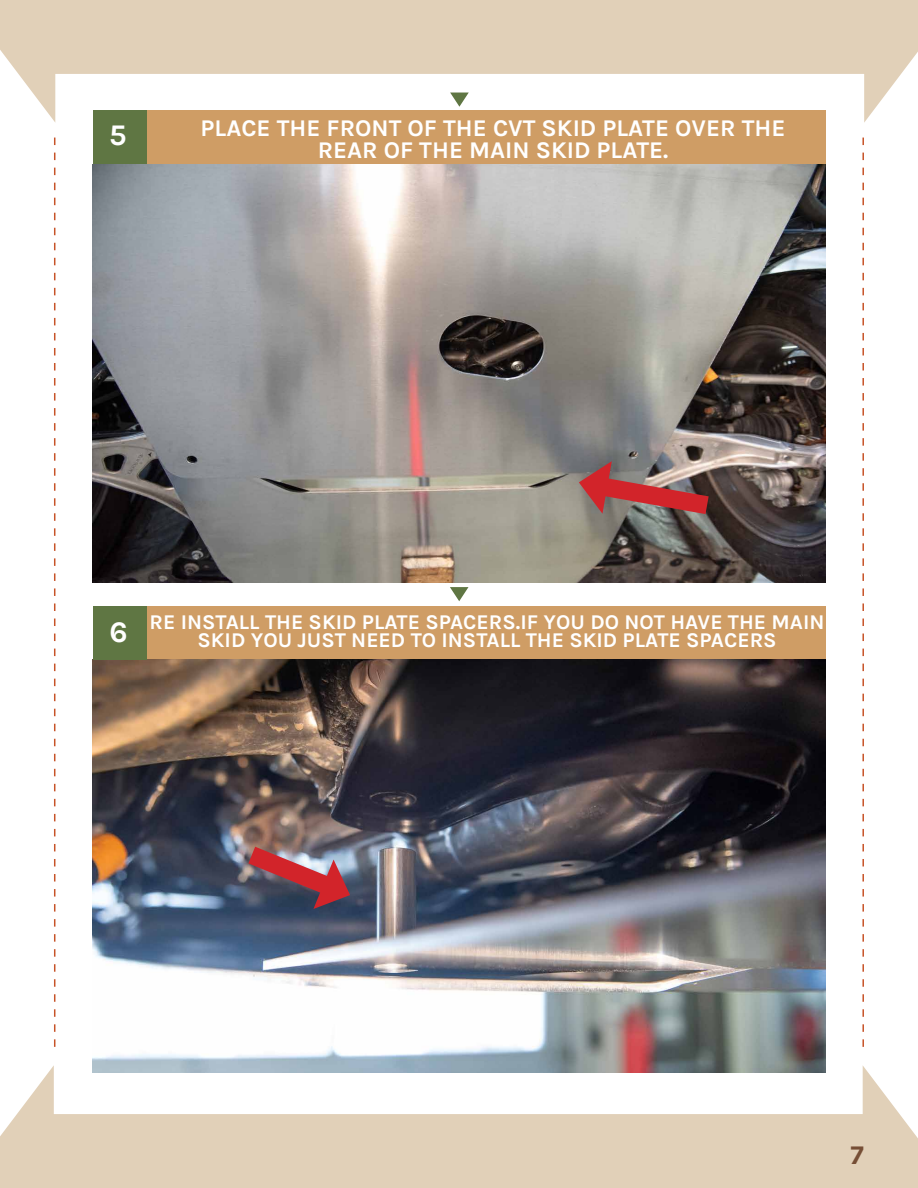
<style>
.page{position:relative;width:918px;height:1188px;background:#fff}
.page>*{position:absolute;margin:0;border:0;box-sizing:border-box;transform-origin:0 0}
.t1{font:700 30px "Karla";color:#fff}
.t2{font:700 27px "Karla";color:#764e35}
.t3{font:700 24px/22.5px "Karla";color:#fff;text-align:center}
.t4{font:700 21px "Karla";color:#fff}
</style>
<div class="page">
<svg style="left:0;top:1065px;width:918px;height:123px;fill:#e1d0b8"></svg>
<svg style="left:54px;top:138px;width:1px;height:909px"></svg>
<svg style="left:862px;top:138px;width:2px;height:909px"></svg>
<svg style="left:0;top:0;width:918px;height:123px;fill:#e1d0b8"></svg>
<img style="left:93px;top:164px;width:733px;height:419px">
<div style="left:94px;top:111px;width:732px;height:53px;background:#cf9d65"></div>
<svg style="left:450px;top:587px;width:19px;height:14px"></svg>
<svg style="left:450px;top:93px;width:19px;height:14px"></svg>
<div style="left:93px;top:606px;width:733px;height:54px;background:#cf9d65"></div>
<img style="left:93px;top:660px;width:733px;height:413px">
<div style="left:93px;top:111px;width:53px;height:53px;background:#5f7643"></div>
<svg style="left:575px;top:461px;width:153px;height:65px;background:#91605d"></svg>
<div style="left:93px;top:606px;width:53px;height:54px;background:#5f7643"></div>
<img style="left:228px;top:832px;width:129px;height:80px">
<h1 class="t1" style="left:109px;top:118px;width:19px">5</h1>
<p class="t3" style="left:201px;top:117px;width:586px">PLACE THE FRONT OF THE CVT SKID PLATE OVER THE<br>REAR OF THE MAIN SKID PLATE.</p>
<p class="t4" style="left:150px;top:610px;width:676px">RE INSTALL THE SKID PLATE SPACERS.IF YOU DO NOT HAVE THE MAIN</p>
<h1 class="t1" style="left:109px;top:615px;width:20px">6</h1>
<p class="t4" style="left:198px;top:628px;width:581px">SKID YOU JUST NEED TO INSTALL THE SKID PLATE SPACERS</p>
<p class="t2" style="left:851px;top:1140px;width:15px">7</p>
</div>
